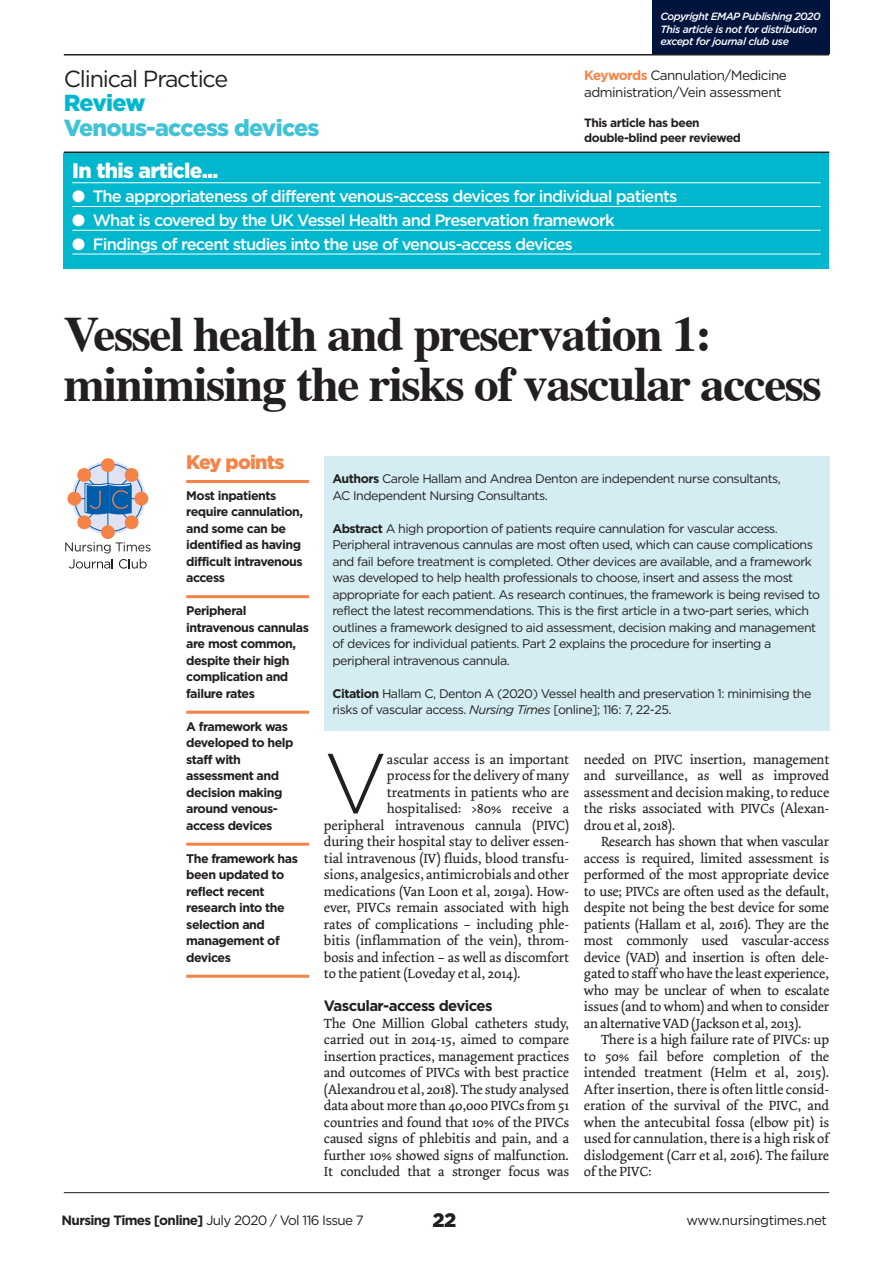
<style>
.page{position:relative;width:893px;height:1263px;background:#fff}
.page>*{position:absolute;margin:0;border:0;box-sizing:border-box;transform-origin:0 0}
.t1{font:300 84.6px "Gotham";color:#231f20}
.t2{font:700 49.5px/49.5px "Times";letter-spacing:-.03em;color:#231f20}
.t3{font:900 23.25px "Gotham";letter-spacing:-.03em;color:#40c3d6}
.t4{font:23.25px "Gotham";letter-spacing:-.05em;color:#231f20}
.t5{font:900 23.25px "Gotham";letter-spacing:-.04em;color:#00b7ce}
.t6{font:900 21px "Gotham";letter-spacing:-.03em;color:#fff}
.t7{font:900 19.5px "Gotham";letter-spacing:-.04em;color:#f58345}
.t8{font:900 19.5px "Gotham";color:#231f20}
.t9{font:500 16.5px "Gotham";letter-spacing:-.05em;color:#fff}
.t10{font:700 15px "Gotham";letter-spacing:-.04em;color:#231f20}
.t11{font:13.95px/16.5px "Dolly";letter-spacing:-.005em;color:#231f20;text-align:justify}
.t12{font:13.5px/16.5px "Gotham";letter-spacing:-.04em;color:#231f20}
.t13{font:12.45px/16.5px "Gotham";letter-spacing:-.04em;color:#231f20}
.t14{font:700 12.45px/16.5px "Gotham";letter-spacing:-.04em;color:#231f20}
.t15{font:700 12px/14.2px "Gotham";letter-spacing:-.04em;color:#231f20}
.t16{font:italic 500 10.5px/12.8px "Gotham";letter-spacing:-.04em;color:#fff}
.s1{font-weight:700;color:#f58345}
.s2{font-weight:700}
.s3{font-style:italic}
</style>
<div class="page">
<div style="left:652px;top:0;width:177px;height:54px;background:#00143e"></div>
<hr style="left:64px;top:152px;width:765px;height:1px;background:#231f20">
<hr style="left:64px;top:54px;width:765px;height:2px;background:#231f20">
<hr style="left:64px;top:1192px;width:765px;height:1px;background:#231f20">
<hr style="left:186px;top:480px;width:123px;height:3px;background:#f58345">
<hr style="left:186px;top:595px;width:123px;height:3px;background:#f58345">
<hr style="left:186px;top:711px;width:123px;height:3px;background:#f58345">
<hr style="left:186px;top:843px;width:123px;height:3px;background:#f58345">
<hr style="left:186px;top:975px;width:123px;height:3px;background:#f58345">
<div style="left:324px;top:456px;width:505px;height:274px;background:#d3edf2"></div>
<div style="left:64px;top:153px;width:765px;height:115px;background:#00b7ce"></div>
<hr style="left:72px;top:182px;width:749px;height:1px;background:#fff">
<hr style="left:72px;top:206px;width:749px;height:1px;background:#fff">
<hr style="left:72px;top:230px;width:749px;height:1px;background:#fff">
<hr style="left:72px;top:254px;width:749px;height:1px;background:#fff">
<svg style="left:65px;top:542px;width:85px;height:11px"></svg>
<div style="left:101px;top:458px;width:14px;height:14px;background:#f58345;border-radius:50%"></div>
<div style="left:101px;top:525px;width:14px;height:14px;background:#f58345;border-radius:50%"></div>
<div style="left:67px;top:492px;width:14px;height:14px;background:#f58345;border-radius:50%"></div>
<div style="left:134px;top:492px;width:14px;height:14px;background:#f58345;border-radius:50%"></div>
<svg style="left:74px;top:463px;width:69px;height:69px"></svg>
<svg style="left:69px;top:559px;width:44px;height:10px"></svg>
<svg style="left:119px;top:559px;width:28px;height:10px"></svg>
<h3 class="t4" style="left:64px;top:64px;width:166px">Clinical Practice</h3>
<h3 class="t5" style="left:64px;top:87px;width:83px">Review</h3>
<h3 class="t3" style="left:64px;top:112px;width:257px">Venous-access devices</h3>
<p class="t16" style="left:660px;top:10px;width:162px">Copyright EMAP Publishing 2020<br>This article is not for distribution except for journal club use</p>
<p class="t12" style="left:584px;top:67px;width:204px"><span class="s1">Keywords</span> Cannulation/Medicine administration/Vein assessment</p>
<p class="t15" style="left:584px;top:116px;width:158px">This article has been double-blind peer reviewed</p>
<h3 class="t6" style="left:72px;top:156px;width:148px">In this article...</h3>
<p class="t9" style="left:72px;top:185px;width:606px">● The appropriateness of different venous-access devices for individual patients</p>
<p class="t9" style="left:72px;top:209px;width:544px">● What is covered by the UK Vessel Health and Preservation framework</p>
<p class="t9" style="left:72px;top:233px;width:502px">● Findings of recent studies into the use of venous-access devices</p>
<h2 class="t2" style="left:64px;top:304px;width:760px">Vessel health and preservation 1: minimising the risks of vascular access</h2>
<h3 class="t7" style="left:186px;top:449px;width:100px">Key points</h3>
<p class="t14" style="left:186px;top:487px;width:118px">Most inpatients require cannulation, and some can be identified as having difficult intravenous access</p>
<p class="t14" style="left:186px;top:602px;width:124px">Peripheral intravenous cannulas are most common, despite their high complication and failure rates</p>
<p class="t14" style="left:186px;top:718px;width:109px">A framework was developed to help staff with assessment and decision making around venous&shy;access devices</p>
<p class="t14" style="left:186px;top:850px;width:113px">The framework has been updated to reflect recent research into the selection and management of devices</p>
<p class="t13" style="left:332px;top:470px;width:450px"><span class="s2">Authors</span> Carole Hallam and Andrea Denton are independent nurse consultants,<br>AC Independent Nursing Consultants.</p>
<p class="t13" style="left:332px;top:520px;width:489px"><span class="s2">Abstract</span> A high proportion of patients require cannulation for vascular access.<br>Peripheral intravenous cannulas are most often used, which can cause complications and fail before treatment is completed. Other devices are available, and a framework was developed to help health professionals to choose, insert and assess the most appropriate for each patient. As research continues, the framework is being revised to reflect the latest recommendations. This is the first article in a two-part series, which outlines a framework designed to aid assessment, decision making and management of devices for individual patients. Part 2 explains the procedure for inserting a peripheral intravenous cannula.</p>
<p class="t13" style="left:332px;top:685px;width:481px"><span class="s2">Citation</span> Hallam C, Denton A (2020) Vessel health and preservation 1: minimising the risks of vascular access. <span class="s3">Nursing Times</span> [online]; 116: 7, 22-25.</p>
<h1 class="t1" style="left:324px;top:730px;width:65px">V</h1>
<p class="t11" style="left:387px;top:751px;width:184px">ascular access is an important</p>
<p class="t11" style="left:387px;top:767px;width:184px">process for the delivery of many</p>
<p class="t11" style="left:387px;top:784px;width:184px">treatments in patients who are</p>
<p class="t11" style="left:387px;top:800px;width:184px">hospitalised: &gt;80% receive a</p>
<p class="t11" style="left:324px;top:817px;width:247px">peripheral intravenous cannula (PIVC)</p>
<p class="t11" style="left:324px;top:833px;width:247px">during their hospital stay to deliver essen-</p>
<p class="t11" style="left:324px;top:850px;width:247px">tial intravenous (IV) fluids, blood transfu-</p>
<p class="t11" style="left:324px;top:866px;width:247px">sions, analgesics, antimicrobials and other</p>
<p class="t11" style="left:324px;top:883px;width:247px">medications (Van Loon et al, 2019a). How-</p>
<p class="t11" style="left:324px;top:899px;width:247px">ever, PIVCs remain associated with high</p>
<p class="t11" style="left:324px;top:916px;width:247px">rates of complications – including phle-</p>
<p class="t11" style="left:324px;top:932px;width:247px">bitis (inflammation of the vein), throm-</p>
<p class="t11" style="left:324px;top:949px;width:247px">bosis and infection – as well as discomfort</p>
<p class="t11" style="left:324px;top:965px;width:198px">to the patient (Loveday et al, 2014).</p>
<p class="t10" style="left:324px;top:996px;width:170px">Vascular-access devices</p>
<p class="t11" style="left:324px;top:1015px;width:247px">The One Million Global catheters study, carried out in 2014-15, aimed to compare insertion practices, management practices and outcomes of PIVCs with best practice (Alexandrou et al, 2018). The study analysed data about more than 40,000 PIVCs from 51 countries and found that 10% of the PIVCs caused signs of phlebitis and pain, and a further 10% showed signs of malfunction.<br>It concluded that a stronger focus was</p>
<p class="t11" style="left:584px;top:751px;width:247px">needed on PIVC insertion, management and surveillance, as well as improved assessment and decision making, to reduce the risks associated with PIVCs (Alexan&shy;drou et al, 2018).</p>
<p class="t11" style="left:584px;top:833px;width:247px;text-indent:17px">Research has shown that when vascular access is required, limited assessment is performed of the most appropriate device to use; PIVCs are often used as the default, despite not being the best device for some patients (Hallam et al, 2016). They are the most commonly used vascular-access device (VAD) and insertion is often dele&shy;gated to staff who have the least experience, who may be unclear of when to escalate issues (and to whom) and when to consider an alternative VAD (Jackson et al, 2013).</p>
<p class="t11" style="left:584px;top:1031px;width:247px;text-indent:17px">There is a high failure rate of PIVCs: up to 50% fail before completion of the intended treatment (Helm et al, 2015).<br>After insertion, there is often little consid&shy;eration of the survival of the PIVC, and when the antecubital fossa (elbow pit) is used for cannulation, there is a high risk of dislodgement (Carr et al, 2016). The failure of the PIVC:</p>
<p class="t12" style="left:62px;top:1212px;width:304px"><span class="s2">Nursing Times [online]</span> July 2020 / Vol 116 Issue 7</p>
<h3 class="t8" style="left:432px;top:1207px;width:25px">22</h3>
<p class="t12" style="left:686px;top:1212px;width:142px">www.nursingtimes.net</p>
</div>
